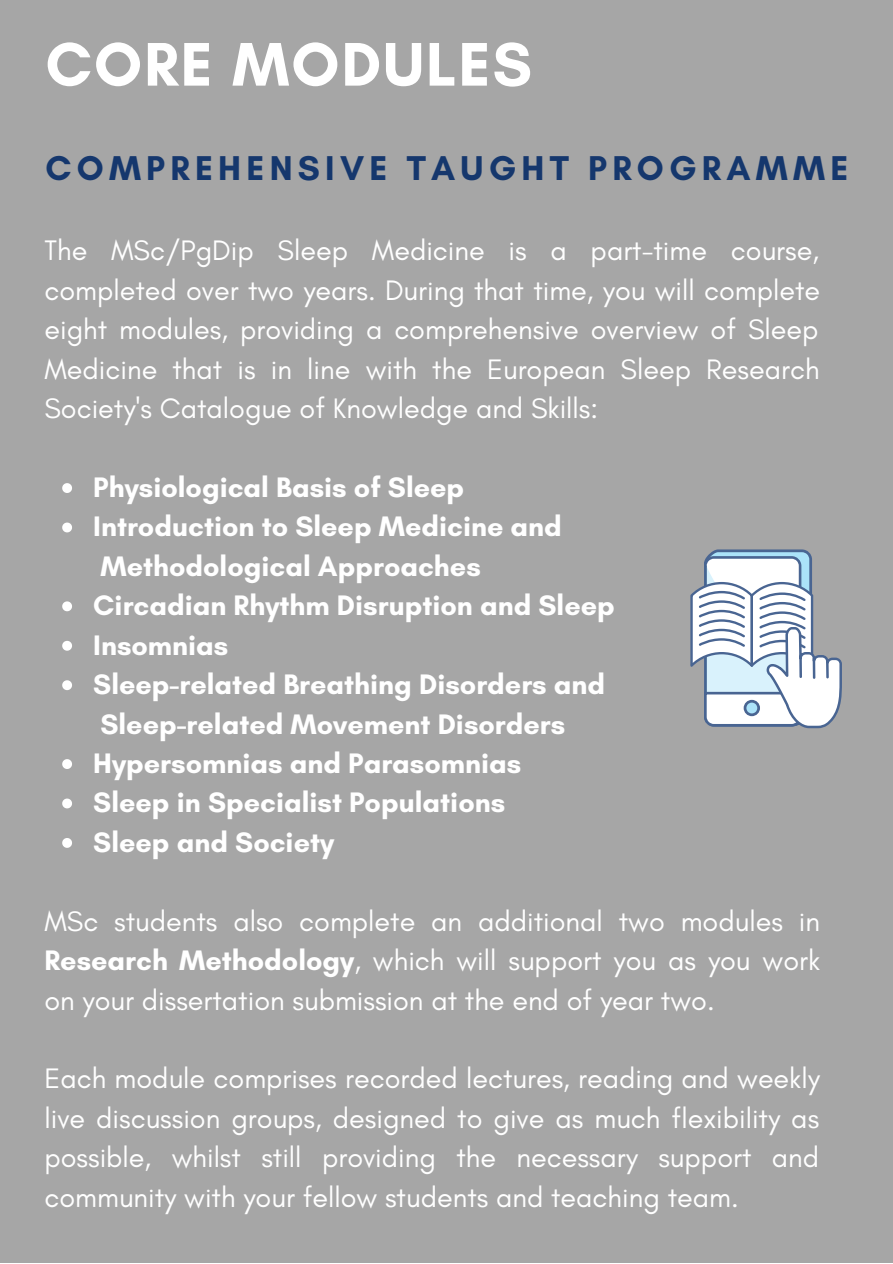
<style>
.page{position:relative;width:893px;height:1264px;background:#fff}
.page>*{position:absolute;margin:0;border:0;box-sizing:border-box;transform-origin:0 0}
.t1{font:700 62.7px "Glacial Indifference";letter-spacing:.03em;color:#fff}
.t2{font:700 35.1px "Glacial Indifference";letter-spacing:.15em;color:#15376d}
.t3{font:28.65px/39.5px "Glacial Indifference";color:#fff;text-align:justify}
.t4{font:700 28.65px/39.5px "Glacial Indifference";color:#fff}
.s1{font-weight:700}
</style>
<div class="page">
<div style="left:0;top:0;width:892px;height:1262px;background:#a6a6a6"></div>
<svg style="left:62px;top:483px;width:10px;height:10px"></svg>
<svg style="left:62px;top:522px;width:10px;height:10px"></svg>
<svg style="left:62px;top:601px;width:10px;height:10px"></svg>
<svg style="left:62px;top:641px;width:10px;height:9px"></svg>
<svg style="left:62px;top:680px;width:10px;height:10px"></svg>
<svg style="left:62px;top:759px;width:10px;height:10px"></svg>
<svg style="left:62px;top:798px;width:10px;height:10px"></svg>
<svg style="left:62px;top:838px;width:10px;height:9px"></svg>
<svg style="left:690px;top:549px;width:151px;height:179px"></svg>
<h1 class="t1" style="left:45px;top:26px;width:488px">CORE MODULES</h1>
<p class="t2" style="left:45px;top:146px;width:804px">COMPREHENSIVE TAUGHT PROGRAMME</p>
<p class="t3" style="left:44px;top:230px;width:777px">The MSc/PgDip Sleep Medicine is a part-time course, completed over two years. During that time, you will complete eight modules, providing a comprehensive overview of Sleep Medicine that is in line with the European Sleep Research Society's Catalogue of Knowledge and Skills:</p>
<p class="t4" style="left:93px;top:467px;width:523px">Physiological Basis of Sleep<br>Introduction to Sleep Medicine and<br>Methodological Approaches<br>Circadian Rhythm Disruption and Sleep<br>Insomnias<br>Sleep-related Breathing Disorders and<br>Sleep-related Movement Disorders<br>Hypersomnias and Parasomnias<br>Sleep in Specialist Populations<br>Sleep and Society</p>
<p class="t3" style="left:44px;top:900px;width:777px">MSc students also complete an additional two modules in <span class="s1">Research Methodology</span>, which will support you as you work on your dissertation submission at the end of year two.</p>
<p class="t3" style="left:44px;top:1058px;width:776px">Each module comprises recorded lectures, reading and weekly live discussion groups, designed to give as much flexibility as possible, whilst still providing the necessary support and community with your fellow students and teaching team.</p>
</div>
